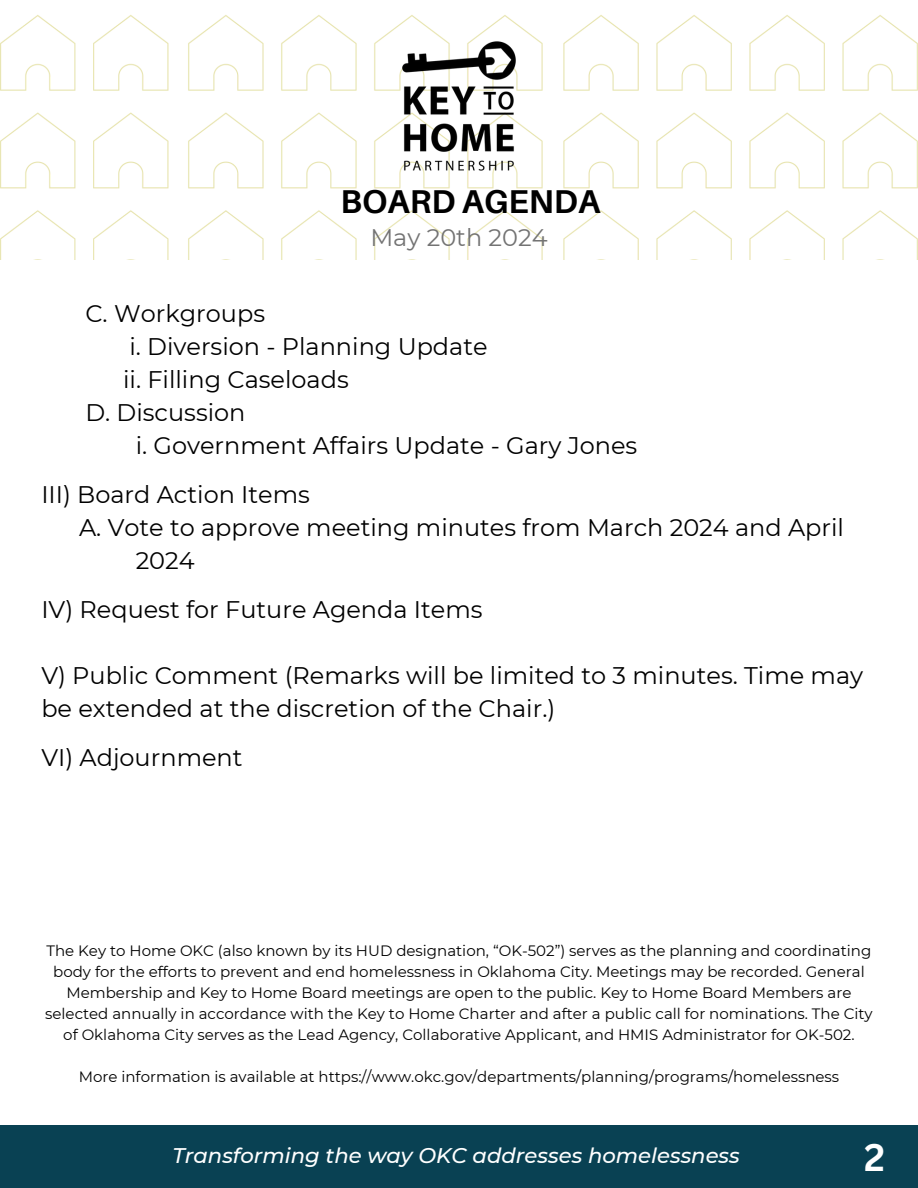
<style>
.page{position:relative;width:918px;height:1188px;background:#fff}
.page>*{position:absolute;margin:0;border:0;box-sizing:border-box;transform-origin:0 0}
.t1{font:700 37.5px "Canva Sans";color:#fff}
.t2{font:700 33px "Aileron";color:#000}
.t3{font:24px/33px "Montserrat";color:#000}
.t4{font:24px "Montserrat";color:#737373}
.t5{font:italic 500 21.15px "Montserrat";color:#fff}
.t6{font:15px/21px "Montserrat";color:#000;text-align:center}
</style>
<div class="page">
<img style="left:0;top:15px;width:918px;height:245px">
<div style="left:0;top:1125px;width:918px;height:63px;background:#094153"></div>
<img style="left:394px;top:33px;width:130px;height:146px">
<p class="t2" style="left:341px;top:181px;width:261px">BOARD AGENDA</p>
<h1 class="t4" style="left:370px;top:223px;width:179px">May 20th 2024</h1>
<h2 class="t3" style="left:85px;top:297px;width:181px">C. Workgroups</h2>
<h2 class="t3" style="left:129px;top:330px;width:360px">i. Diversion - Planning Update</h2>
<h2 class="t3" style="left:123px;top:363px;width:227px">ii. Filling Caseloads</h2>
<h2 class="t3" style="left:85px;top:396px;width:162px">D. Discussion</h2>
<h2 class="t3" style="left:136px;top:429px;width:503px">i. Government Affairs Update - Gary Jones</h2>
<h2 class="t3" style="left:41px;top:478px;width:270px">III) Board Action Items</h2>
<h2 class="t3" style="left:79px;top:511px;width:766px">A. Vote to approve meeting minutes from March 2024 and April</h2>
<h2 class="t3" style="left:136px;top:544px;width:61px">2024</h2>
<h2 class="t3" style="left:41px;top:593px;width:443px">IV) Request for Future Agenda Items</h2>
<h2 class="t3" style="left:41px;top:659px;width:823px">V) Public Comment (Remarks will be limited to 3 minutes. Time may be extended at the discretion of the Chair.)</h2>
<p class="t3" style="left:41px;top:741px;width:203px">VI) Adjournment</p>
<p class="t6" style="left:45px;top:940px;width:829px">The Key to Home OKC (also known by its HUD designation, “OK-502”) serves as the planning and coordinating body for the efforts to prevent and end homelessness in Oklahoma City. Meetings may be recorded. General Membership and Key to Home Board meetings are open to the public. Key to Home Board Members are selected annually in accordance with the Key to Home Charter and after a public call for nominations. The City of Oklahoma City serves as the Lead Agency, Collaborative Applicant, and HMIS Administrator for OK-502.</p>
<p class="t6" style="left:79px;top:1066px;width:762px">More information is available at https://www.okc.gov/departments/planning/programs/homelessness</p>
<h2 class="t5" style="left:172px;top:1143px;width:569px">Transforming the way OKC addresses homelessness</h2>
<h2 class="t1" style="left:864px;top:1131px;width:22px">2</h2>
</div>
